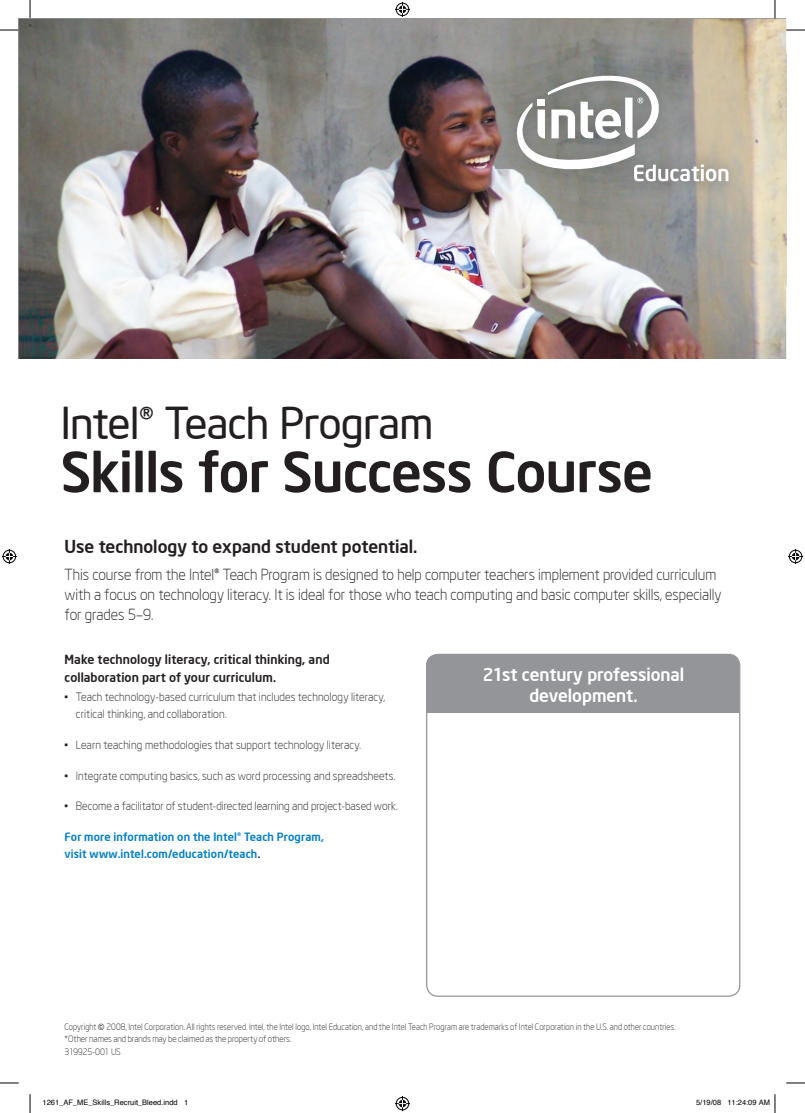
<style>
.page{position:relative;width:805px;height:1113px;background:#fff}
.page>*{position:absolute;margin:0;border:0;box-sizing:border-box;transform-origin:0 0}
.t1{font:500 54.62px "Neo Sans Intel";letter-spacing:-.01em;color:#231f20}
.t2{font:43.12px "Neo Sans Intel";letter-spacing:-.01em;color:#231f20}
.t3{font:500 17.5px "Neo Sans Intel";color:#231f20}
.t4{font:500 17.5px/21px "Neo Sans Intel";color:#fff;text-align:center}
.t5{font:300 15px/20px "Neo Sans Intel";letter-spacing:-.005em;color:#231f20}
.t6{font:500 12.5px/17.5px "Neo Sans Intel";letter-spacing:.01em;color:#231f20}
.t7{font:300 11.25px/17.5px "Neo Sans Intel";letter-spacing:.01em;color:#231f20}
.t8{font:500 11.25px/17.5px "Neo Sans Intel";letter-spacing:.015em;color:#007ec5}
.t9{font:300 8.75px/12.5px "Neo Sans Intel";letter-spacing:.005em;color:#231f20;scale:.95 1}
.t10{font:7.5px "Helvetica";color:#000}
.s1{color:#231f20}
.s2{font-family:"Helvetica";font-weight:400}
</style>
<div class="page">
<img style="left:19px;top:19px;width:766px;height:340px">
<div style="left:426px;top:654px;width:313px;height:59px;background:#939598"></div>
<img style="left:495px;top:54px;width:290px;height:232px">
<svg style="left:514px;top:68px;width:214px;height:113px"></svg>
<svg style="left:0;top:29px;width:19px;height:2px"></svg>
<svg style="left:785px;top:29px;width:19px;height:2px"></svg>
<svg style="left:0;top:1082px;width:19px;height:1px"></svg>
<svg style="left:786px;top:1082px;width:18px;height:1px"></svg>
<svg style="left:29px;top:0;width:2px;height:19px"></svg>
<svg style="left:29px;top:1094px;width:2px;height:18px"></svg>
<svg style="left:773px;top:0;width:2px;height:19px"></svg>
<svg style="left:395px;top:2px;width:15px;height:15px"></svg>
<svg style="left:395px;top:1096px;width:15px;height:14px"></svg>
<svg style="left:2px;top:549px;width:15px;height:15px"></svg>
<svg style="left:788px;top:549px;width:14px;height:15px"></svg>
<svg style="left:774px;top:1094px;width:1px;height:18px"></svg>
<h2 class="t2" style="left:61px;top:397px;width:373px">Intel® Teach Program</h2>
<h1 class="t1" style="left:61px;top:437px;width:593px">Skills for Success Course</h1>
<h3 class="t3" style="left:65px;top:535px;width:354px">Use technology to expand student potential.</h3>
<p class="t5" style="left:65px;top:564px;width:657px">This course from the Intel® Teach Program is designed to help computer teachers implement provided curriculum with a focus on technology literacy. It is ideal for those who teach computing and basic computer skills, especially for grades 5–9.</p>
<p class="t6" style="left:65px;top:650px;width:266px">Make technology literacy, critical thinking, and collaboration part of your curriculum.</p>
<p class="t7" style="left:76px;top:688px;width:310px;text-indent:-11px">• Teach technology-based curriculum that includes technology literacy, critical thinking, and collaboration.</p>
<p class="t7" style="left:65px;top:736px;width:298px">• Learn teaching methodologies that support technology literacy.</p>
<p class="t7" style="left:65px;top:766px;width:332px">• Integrate computing basics, such as word processing and spreadsheets.</p>
<p class="t7" style="left:65px;top:797px;width:334px">• Become a facilitator of student-directed learning and project-based work.</p>
<p class="t8" style="left:65px;top:827px;width:261px">For more information on the Intel® Teach Program, visit www.intel.com/education/teach<span class="s1">.</span></p>
<h3 class="t4" style="left:482px;top:663px;width:203px">21st century professional development.</h3>
<p class="t9" style="left:65px;top:1020px;width:644px">Copyright <span class="s2">©</span> 2008, Intel Corporation. All rights reserved. Intel, the Intel logo, Intel Education, and the Intel Teach Program are trademarks of Intel Corporation in the U.S. and other countries. *Other names and brands may be claimed as the property of others.<br>319925-001 US</p>
<p class="t10" style="left:42px;top:1096px;width:147px">1261_AF_ME_Skills_Recruit_Bleed.indd 1</p>
<p class="t10" style="left:695px;top:1096px;width:75px">5/19/08 11:24:09 AM</p>
</div>
